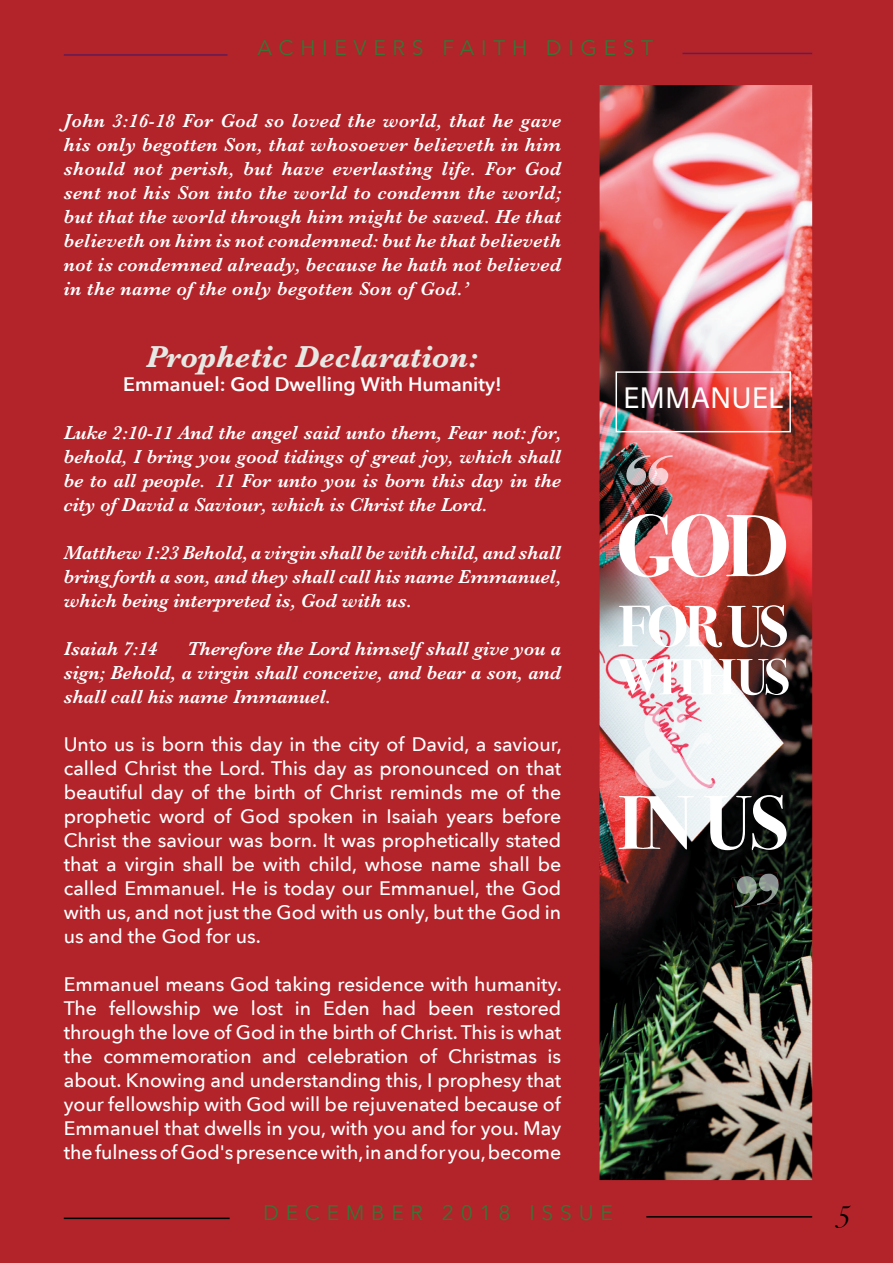
<style>
.page{position:relative;width:893px;height:1263px;background:#b2242a}
.page>*{position:absolute;margin:0;border:0;box-sizing:border-box;transform-origin:0 0}
.t1{font:700 88.5px "Bodoni Svty Two OSITCTT";color:#fff}
.t2{font:700 76.5px "Bodoni Svty Two OSITCTT";color:#fff}
.t3{font:700 58.5px "Bodoni Svty Two OSITCTT";color:#fff}
.t4{font:700 51px "Bodoni Svty Two OSITCTT";letter-spacing:-.07em;color:#fff}
.t5{font:italic 700 31.5px "Baskerville";color:#e6e8e4}
.t6{font:italic 30px "Didot";color:#000}
.t7{font:28.5px "Adelle Sans";color:#fff}
.t8{font:21px "Avenir Next";letter-spacing:.32em;color:#377536}
.t9{font:italic 600 19.5px/24px "Baskerville";color:#fff;text-align:justify}
.t10{font:500 19.5px/24px "Avenir Next";color:#fff;text-align:justify}
.t11{font:600 19.5px "Avenir Next";color:#fff}
</style>
<div class="page">
<img style="left:600px;top:85px;width:212px;height:1095px">
<hr style="left:64px;top:54px;width:163px;height:2px;background:#611b56">
<hr style="left:682px;top:53px;width:130px;height:1px;background:#611b56">
<hr style="left:64px;top:1217px;width:166px;height:2px;background:#000">
<hr style="left:646px;top:1216px;width:166px;height:1px;background:#000">
<img style="left:626px;top:455px;width:46px;height:30px">
<img style="left:732px;top:872px;width:49px;height:36px">
<div style="left:615px;top:371px;width:176px;height:61px;border:2px solid #fff"></div>
<img style="left:634px;top:706px;width:82px;height:83px">
<p class="t8" style="left:257px;top:30px;width:397px">ACHIEVERS FAITH DIGEST</p>
<p class="t9" style="left:64px;top:108px;width:499px">John 3:16-18 For God so loved the world, that he gave his only begotten Son, that whosoever believeth in him should not perish, but have everlasting life. For God sent not his Son into the world to condemn the world; but that the world through him might be saved. He that believeth on him is not condemned: but he that believeth not is condemned already, because he hath not believed in the name of the only begotten Son of God.’</p>
<h3 class="t5" style="left:146px;top:335px;width:334px">Prophetic Declaration:</h3>
<p class="t11" style="left:123px;top:367px;width:380px">Emmanuel: God Dwelling With Humanity!</p>
<p class="t9" style="left:64px;top:420px;width:499px">Luke 2:10-11 And the angel said unto them, Fear not: for, behold, I bring you good tidings of great joy, which shall be to all people. 11 For unto you is born this day in the city of David a Saviour, which is Christ the Lord.</p>
<p class="t9" style="left:64px;top:540px;width:499px">Matthew 1:23 Behold, a virgin shall be with child, and shall bring forth a son, and they shall call his name Emmanuel, which being interpreted is, God with us.</p>
<p class="t9" style="left:64px;top:636px;width:95px">Isaiah 7:14</p>
<p class="t9" style="left:64px;top:636px;width:499px;text-indent:123px">Therefore the Lord himself shall give you a sign; Behold, a virgin shall conceive, and bear a son, and shall call his name Immanuel.</p>
<p class="t10" style="left:64px;top:731px;width:500px">Unto us is born this day in the city of David, a saviour, called Christ the Lord. This day as pronounced on that beautiful day of the birth of Christ reminds me of the prophetic word of God spoken in Isaiah years before Christ the saviour was born. It was prophetically stated that a virgin shall be with child, whose name shall be called Emmanuel. He is today our Emmanuel, the God with us, and not just the God with us only, but the God in us and the God for us.</p>
<p class="t10" style="left:64px;top:971px;width:500px">Emmanuel means God taking residence with humanity.<br>The fellowship we lost in Eden had been restored through the love of God in the birth of Christ. This is what the commemoration and celebration of Christmas is about. Knowing and understanding this, I prophesy that your fellowship with God will be rejuvenated because of Emmanuel that dwells in you, with you and for you. May the fulness of God's presence with, in and for you, become</p>
<h3 class="t7" style="left:623px;top:377px;width:162px">EMMANUEL</h3>
<h1 class="t1" style="left:616px;top:494px;width:174px">GOD</h1>
<h3 class="t3" style="left:618px;top:592px;width:172px">FOR US</h3>
<h3 class="t4" style="left:616px;top:647px;width:175px">WITH US</h3>
<h2 class="t2" style="left:618px;top:778px;width:172px">IN US</h2>
<p class="t8" style="left:263px;top:1195px;width:351px">DECEMBER 2018 ISSUE</p>
<h3 class="t6" style="left:837px;top:1198px;width:16px">5</h3>
</div>
